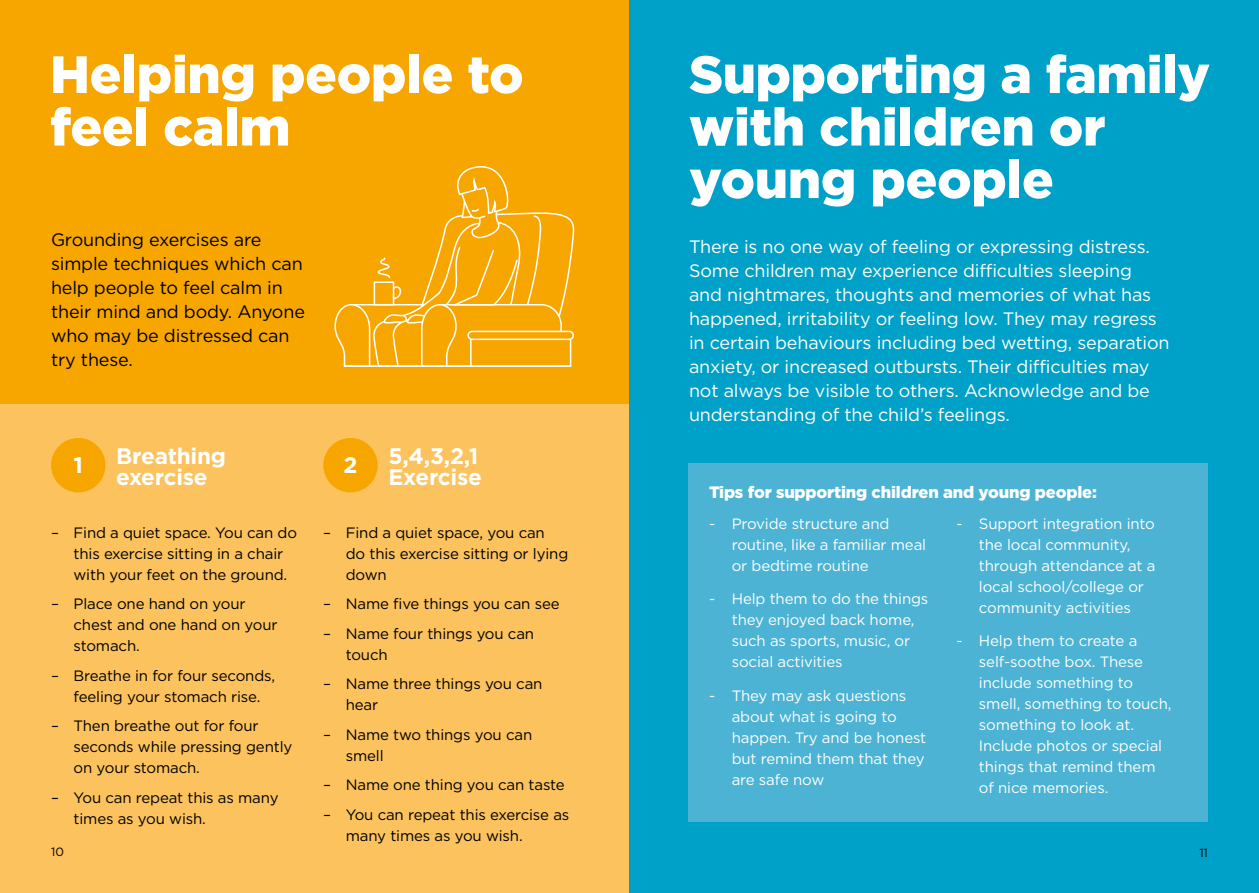
<style>
.page{position:relative;width:1259px;height:893px;background:#fff}
.page>*{position:absolute;margin:0;border:0;box-sizing:border-box;transform-origin:0 0}
.t1{font:900 52.5px/52.5px "Gotham";letter-spacing:-.005em;color:#fff}
.t2{font:700 22.5px/21px "Gotham";letter-spacing:-.01em;color:#fff}
.t3{font:18px/24px "Gotham";letter-spacing:-.01em;color:#fff}
.t4{font:18px/24px "Gotham";letter-spacing:-.01em;color:#000}
.t5{font:900 16.5px "Gotham";letter-spacing:-.01em;color:#fff}
.t6{font:15px/21px "Gotham";letter-spacing:-.01em;color:#000}
.t7{font:15px/21px "Gotham";letter-spacing:-.01em;color:#fff}
.t8{font:12px "Gotham";color:#000}
</style>
<div class="page">
<div style="left:0;top:0;width:629px;height:893px;background:#f7a600"></div>
<div style="left:0;top:404px;width:629px;height:489px;background:#fbc25e"></div>
<div style="left:51px;top:438px;width:54px;height:54px;background:#f7a600;border-radius:50%"></div>
<div style="left:323px;top:438px;width:55px;height:54px;background:#f7a600;border-radius:50%"></div>
<svg style="left:334px;top:166px;width:240px;height:201px"></svg>
<div style="left:629px;top:0;width:630px;height:893px;background:#00a1c8"></div>
<div style="left:688px;top:463px;width:520px;height:358px;background:#4cb3d4"></div>
<h1 class="t1" style="left:50px;top:47px;width:475px">Helping people to feel calm</h1>
<p class="t4" style="left:51px;top:227px;width:255px">Grounding exercises are simple techniques which can help people to feel calm in their mind and body. Anyone who may be distressed can try these.</p>
<h2 class="t2" style="left:116px;top:445px;width:111px">Breathing exercise</h2>
<h2 class="t2" style="left:388px;top:445px;width:95px">5,4,3,2,1<br>Exercise</h2>
<h2 class="t2" style="left:73px;top:454px;width:11px">1</h2>
<h2 class="t2" style="left:343px;top:454px;width:16px">2</h2>
<p class="t6" style="left:74px;top:522px;width:225px;text-indent:-22px">– Find a quiet space. You can do this exercise sitting in a chair with your feet on the ground.</p>
<p class="t6" style="left:74px;top:593px;width:205px;text-indent:-22px">– Place one hand on your chest and one hand on your stomach.</p>
<p class="t6" style="left:51px;top:665px;width:226px;text-align:center">– Breathe in for four seconds, feeling your stomach rise.</p>
<p class="t6" style="left:74px;top:715px;width:220px;text-indent:-22px">– Then breathe out for four seconds while pressing gently on your stomach.</p>
<p class="t6" style="left:74px;top:787px;width:206px;text-indent:-22px">– You can repeat this as many times as you wish.</p>
<p class="t6" style="left:346px;top:522px;width:224px;text-indent:-22px">– Find a quiet space, you can<br>do this exercise sitting or lying down</p>
<p class="t6" style="left:323px;top:593px;width:238px">– Name five things you can see</p>
<p class="t6" style="left:346px;top:623px;width:190px;text-indent:-22px">– Name four things you can touch</p>
<p class="t6" style="left:346px;top:673px;width:198px;text-indent:-22px">– Name three things you can hear</p>
<p class="t6" style="left:346px;top:724px;width:188px;text-indent:-22px">– Name two things you can smell</p>
<p class="t6" style="left:323px;top:774px;width:243px">– Name one thing you can taste</p>
<p class="t6" style="left:346px;top:804px;width:225px;text-indent:-22px">– You can repeat this exercise as many times as you wish.</p>
<h1 class="t1" style="left:689px;top:47px;width:522px">Supporting a family with children or young people</h1>
<p class="t3" style="left:689px;top:234px;width:482px">There is no one way of feeling or expressing distress.<br>Some children may experience difficulties sleeping and nightmares, thoughts and memories of what has happened, irritability or feeling low. They may regress in certain behaviours including bed wetting, separation anxiety, or increased outbursts. Their difficulties may not always be visible to others. Acknowledge and be understanding of the child’s feelings.</p>
<p class="t5" style="left:709px;top:482px;width:389px">Tips for supporting children and young people:</p>
<p class="t7" style="left:732px;top:513px;width:196px;text-indent:-22px">- Provide structure and routine, like a familiar meal or bedtime routine</p>
<p class="t7" style="left:732px;top:588px;width:198px;text-indent:-22px">- Help them to do the things they enjoyed back home, such as sports, music, or social activities</p>
<p class="t7" style="left:732px;top:685px;width:196px;text-indent:-22px">- They may ask questions about what is going to happen. Try and be honest but remind them that they are safe now</p>
<p class="t7" style="left:979px;top:513px;width:178px;text-indent:-22px">- Support integration into the local community, through attendance at a local school/college or community activities</p>
<p class="t7" style="left:979px;top:630px;width:194px;text-indent:-22px">- Help them to create a self-soothe box. These include something to smell, something to touch, something to look at.<br>Include photos or special things that remind them of nice memories.</p>
<p class="t8" style="left:51px;top:844px;width:14px">10</p>
<p class="t8" style="left:1199px;top:845px;width:10px">11</p>
</div>
